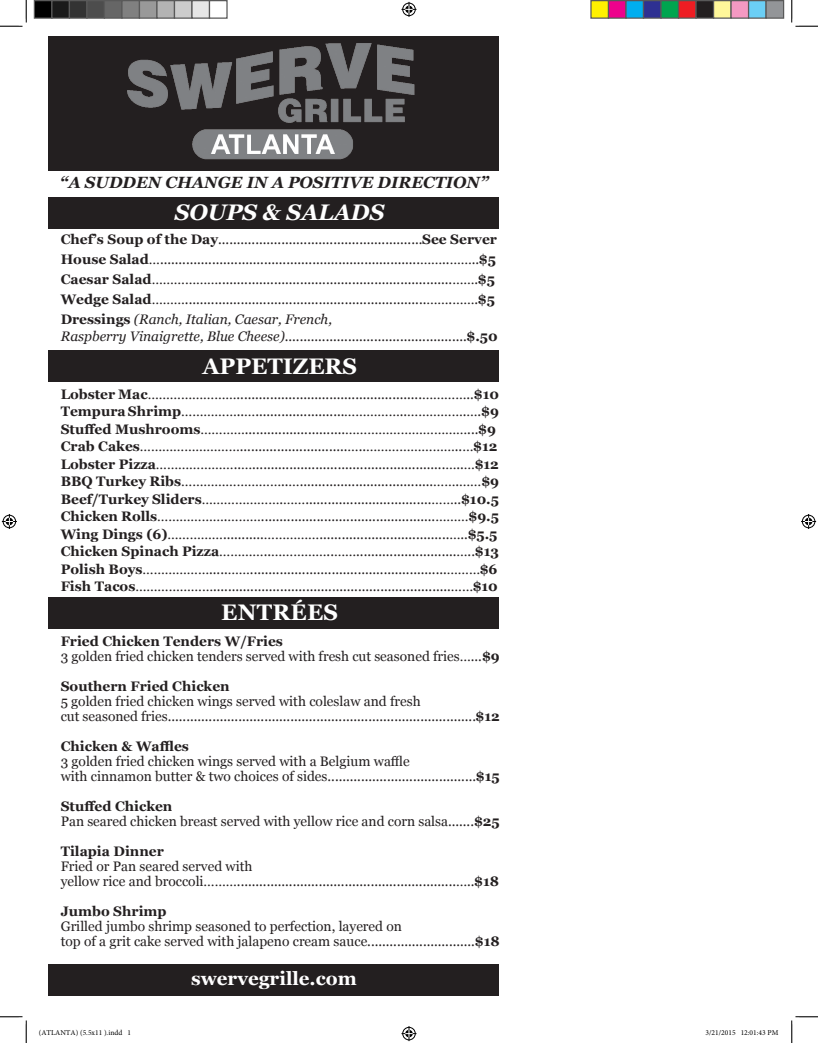
<style>
.page{position:relative;width:818px;height:1043px;background:#fff}
.page>*{position:absolute;margin:0;border:0;box-sizing:border-box;transform-origin:0 0}
.t1{font:700 22.5px "Georgia";color:#fff}
.t2{font:italic 700 22.5px "Georgia";color:#fff}
.t3{font:700 18.75px "Georgia";color:#fff}
.t4{font:italic 700 16.25px "Georgia";color:#231f20}
.t5{font:13.75px/17.5px "Georgia";color:#231f20}
.t6{font:700 13.75px "Georgia";color:#231f20}
.t7{font:7.5px "Minion Pro";color:#000}
.s1{font-weight:700}
.s2{font-style:italic}
</style>
<div class="page">
<div style="left:49px;top:197px;width:450px;height:31px;background:#231f20"></div>
<div style="left:49px;top:350px;width:450px;height:32px;background:#231f20"></div>
<div style="left:49px;top:597px;width:450px;height:31px;background:#231f20"></div>
<div style="left:49px;top:964px;width:450px;height:32px;background:#231f20"></div>
<div style="left:49px;top:36px;width:450px;height:135px;background:#231f20"></div>
<img style="left:127px;top:43px;width:288px;height:117px">
<svg style="left:0;top:0;width:27px;height:27px"></svg>
<svg style="left:0;top:1016px;width:27px;height:26px"></svg>
<svg style="left:791px;top:0;width:27px;height:27px"></svg>
<svg style="left:791px;top:1016px;width:27px;height:26px"></svg>
<svg style="left:401px;top:2px;width:15px;height:15px"></svg>
<svg style="left:401px;top:1026px;width:15px;height:15px"></svg>
<svg style="left:2px;top:514px;width:15px;height:15px"></svg>
<svg style="left:801px;top:514px;width:15px;height:15px"></svg>
<div style="left:34px;top:1px;width:18px;height:17px;background:#000"></div>
<div style="left:34px;top:0;width:18px;height:19px;border:1px solid #595959"></div>
<div style="left:52px;top:1px;width:17px;height:17px;background:#1a1a1a"></div>
<div style="left:51px;top:0;width:19px;height:19px;border:1px solid #595959"></div>
<div style="left:69px;top:1px;width:18px;height:17px;background:#333"></div>
<div style="left:69px;top:0;width:19px;height:19px;border:1px solid #595959"></div>
<div style="left:87px;top:1px;width:17px;height:17px;background:#4d4d4d"></div>
<div style="left:86px;top:0;width:19px;height:19px;border:1px solid #595959"></div>
<div style="left:104px;top:1px;width:18px;height:17px;background:#666"></div>
<div style="left:104px;top:0;width:18px;height:19px;border:1px solid #595959"></div>
<div style="left:122px;top:1px;width:17px;height:17px;background:#808080"></div>
<div style="left:121px;top:0;width:19px;height:19px;border:1px solid #595959"></div>
<div style="left:139px;top:1px;width:18px;height:17px;background:#999"></div>
<div style="left:139px;top:0;width:19px;height:19px;border:1px solid #595959"></div>
<div style="left:157px;top:1px;width:17px;height:17px;background:#b3b3b3"></div>
<div style="left:156px;top:0;width:19px;height:19px;border:1px solid #595959"></div>
<div style="left:174px;top:1px;width:18px;height:17px;background:#ccc"></div>
<div style="left:174px;top:0;width:18px;height:19px;border:1px solid #595959"></div>
<div style="left:192px;top:1px;width:17px;height:17px;background:#e6e6e6"></div>
<div style="left:191px;top:0;width:19px;height:19px;border:1px solid #595959"></div>
<div style="left:209px;top:0;width:19px;height:19px;border:1px solid #595959"></div>
<div style="left:591px;top:1px;width:17px;height:17px;background:#fff101"></div>
<div style="left:590px;top:0;width:19px;height:19px;border:1px solid #595959"></div>
<div style="left:608px;top:1px;width:18px;height:17px;background:#ed028c"></div>
<div style="left:608px;top:0;width:18px;height:19px;border:1px solid #595959"></div>
<div style="left:626px;top:1px;width:17px;height:17px;background:#00aeef"></div>
<div style="left:625px;top:0;width:19px;height:19px;border:1px solid #595959"></div>
<div style="left:643px;top:1px;width:18px;height:17px;background:#2e3092"></div>
<div style="left:642px;top:0;width:19px;height:19px;border:1px solid #595959"></div>
<div style="left:661px;top:1px;width:17px;height:17px;background:#00a54f"></div>
<div style="left:660px;top:0;width:19px;height:19px;border:1px solid #595959"></div>
<div style="left:678px;top:1px;width:18px;height:17px;background:#ee1d23"></div>
<div style="left:678px;top:0;width:18px;height:19px;border:1px solid #595959"></div>
<div style="left:696px;top:1px;width:17px;height:17px;background:#231f20"></div>
<div style="left:695px;top:0;width:19px;height:19px;border:1px solid #595959"></div>
<div style="left:713px;top:1px;width:18px;height:17px;background:#fff79a"></div>
<div style="left:712px;top:0;width:19px;height:19px;border:1px solid #595959"></div>
<div style="left:731px;top:1px;width:17px;height:17px;background:#f499c2"></div>
<div style="left:730px;top:0;width:19px;height:19px;border:1px solid #595959"></div>
<div style="left:748px;top:1px;width:18px;height:17px;background:#6bcff6"></div>
<div style="left:748px;top:0;width:18px;height:19px;border:1px solid #595959"></div>
<div style="left:766px;top:1px;width:17px;height:17px;background:#939598"></div>
<div style="left:765px;top:0;width:19px;height:19px;border:1px solid #595959"></div>
<p class="t4" style="left:60px;top:172px;width:430px">“A SUDDEN CHANGE IN A POSITIVE DIRECTION”</p>
<h1 class="t2" style="left:175px;top:198px;width:211px">SOUPS &amp; SALADS</h1>
<p class="t5" style="left:61px;top:230px;width:438px;line-height:20px"><span class="s1">Chef’s Soup of the Day</span>.......................................................<span class="s1">See Server House Salad</span>…......................................................................……..……..<span class="s1">$5<br>Caesar Salad</span>………………...............................................................…….<span class="s1">$5<br>Wedge Salad</span>……….................................................................…….…….<span class="s1">$5<br>Dressings</span> <span class="s2">(Ranch, Italian, Caesar, French,</span></p>
<p class="t5" style="left:61px;top:327px;width:438px"><span class="s2">Raspberry Vinaigrette, Blue Cheese)</span>.................................................<span class="s1">$.50</span></p>
<h1 class="t1" style="left:202px;top:351px;width:156px">APPETIZERS</h1>
<p class="t5" style="left:61px;top:385px;width:440px"><span class="s1">Lobster Mac</span>……………………..................................................…………..<span class="s1">$10<br>Tempura Shrimp</span>……………..…........................……………..…………….….<span class="s1">$9<br>Stuffed Mushrooms</span>…………...........................……………………………...<span class="s1">$9<br>Crab Cakes</span>……………………….............................…..……………………..…<span class="s1">$12<br>Lobster Pizza</span>…………………..…....................................................…..…<span class="s1">$12<br>BBQ Turkey Ribs</span>………………………..…....................................…….……<span class="s1">$9<br>Beef/Turkey Sliders</span>………………….……..................................……..<span class="s1">$10.5<br>Chicken Rolls</span>……………….………...............................................………<span class="s1">$9.5<br>Wing Dings (6)</span>……………...........……………...................................…..<span class="s1">$5.5<br>Chicken Spinach Pizza</span>…………..……………..……...........................…..<span class="s1">$13<br>Polish Boys</span>……………….....…….....................................................………<span class="s1">$6<br>Fish Tacos</span>…………………................................................................……<span class="s1">$10</span></p>
<h1 class="t1" style="left:221px;top:597px;width:118px">ENTRÉES</h1>
<p class="t5" style="left:61px;top:634px;width:440px;line-height:15px"><span class="s1">Fried Chicken Tenders W/Fries<br></span>3 golden fried chicken tenders served with fresh cut seasoned fries…...<span class="s1">$9</span></p>
<p class="t6" style="left:61px;top:677px;width:170px">Southern Fried Chicken</p>
<p class="t5" style="left:61px;top:694px;width:440px;line-height:15px">5 golden fried chicken wings served with coleslaw and fresh<br>cut seasoned fries...................................................................................<span class="s1">$12</span></p>
<p class="t6" style="left:61px;top:737px;width:130px">Chicken &amp; Waffles</p>
<p class="t5" style="left:61px;top:754px;width:440px;line-height:15px">3 golden fried chicken wings served with a Belgium waffle<br>with cinnamon butter &amp; two choices of sides........................................<span class="s1">$15</span></p>
<p class="t5" style="left:61px;top:799px;width:440px;line-height:15px"><span class="s1">Stuffed Chicken<br></span>Pan seared chicken breast served with yellow rice and corn salsa.......<span class="s1">$25</span></p>
<p class="t6" style="left:61px;top:842px;width:105px">Tilapia Dinner</p>
<p class="t5" style="left:61px;top:859px;width:440px;line-height:15px">Fried or Pan seared served with<br>yellow rice and broccoli………...........................................................…..<span class="s1">$18</span></p>
<p class="t6" style="left:61px;top:902px;width:107px">Jumbo Shrimp</p>
<p class="t5" style="left:61px;top:919px;width:440px;line-height:15px">Grilled jumbo shrimp seasoned to perfection, layered on<br>top of a grit cake served with jalapeno cream sauce.............................<span class="s1">$18</span></p>
<h2 class="t3" style="left:191px;top:966px;width:167px">swervegrille.com</h2>
<p class="t7" style="left:39px;top:1028px;width:94px">(ATLANTA) (5.5x11 ).indd 1</p>
<p class="t7" style="left:705px;top:1028px;width:74px">3/21/2015 12:01:43 PM</p>
</div>
